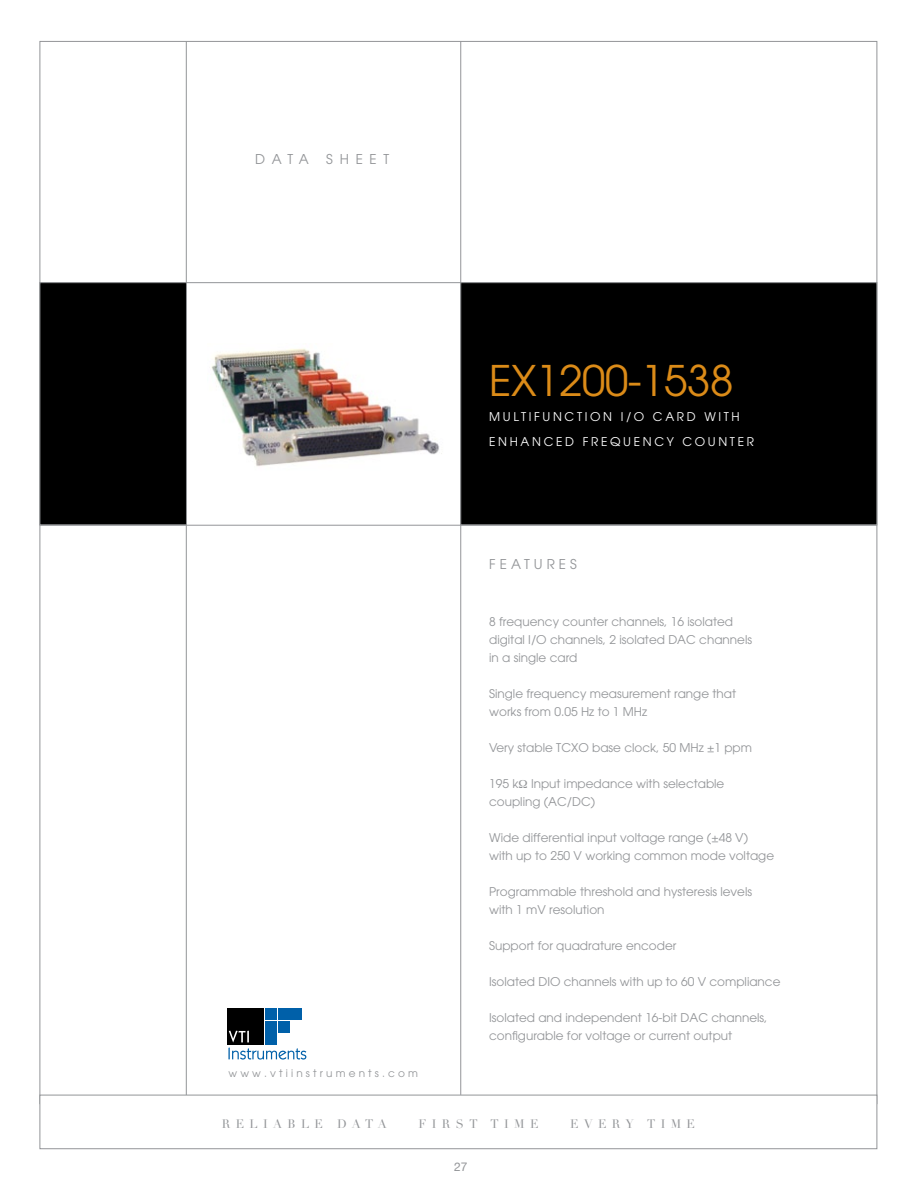
<style>
.page{position:relative;width:916px;height:1188px;background:#fff}
.page>*{position:absolute;margin:0;border:0;box-sizing:border-box;transform-origin:0 0}
.t1{font:42px "Avant Garde";letter-spacing:-.01em;color:#db8b18}
.t2{font:13.5px "Avant Garde";letter-spacing:.36em;color:#939598}
.t3{font:12px/18px "Avant Garde";color:#939598}
.t4{font:12px "Avant Garde";letter-spacing:.22em;color:#fff}
.t5{font:12px "Didot";letter-spacing:.45em;color:#939598}
.t6{font:12px "Helvetica Neue";color:#939598}
.t7{font:10.5px "Avant Garde";letter-spacing:.3em;color:#939598}
</style>
<div class="page">
<hr style="left:40px;top:282px;width:837px;height:1px;background:#939598">
<hr style="left:40px;top:525px;width:837px;height:1px;background:#939598">
<hr style="left:186px;top:41px;width:1px;height:1054px;background:#939598">
<hr style="left:460px;top:41px;width:1px;height:1053px;background:#939598">
<div style="left:40px;top:282px;width:147px;height:243px;background:#000;border:1px solid #939598"></div>
<div style="left:460px;top:282px;width:417px;height:243px;background:#000;border:1px solid #939598"></div>
<div style="left:227px;top:1008px;width:37px;height:37px;background:#000"></div>
<div style="left:265px;top:1008px;width:12px;height:11px;background:#0060a9"></div>
<div style="left:265px;top:1021px;width:12px;height:11px;background:#0060a9"></div>
<div style="left:278px;top:1008px;width:11px;height:11px;background:#0060a9"></div>
<div style="left:278px;top:1021px;width:11px;height:11px;background:#0060a9"></div>
<div style="left:291px;top:1008px;width:11px;height:11px;background:#0060a9"></div>
<svg style="left:228px;top:1030px;width:78px;height:29px"></svg>
<div style="left:40px;top:1094px;width:837px;height:54px;border:1px solid #939598"></div>
<img style="left:211px;top:348px;width:231px;height:118px">
<p class="t2" style="left:255px;top:151px;width:55px">d ata</p>
<p class="t2" style="left:326px;top:151px;width:12px">sh</p>
<p class="t2" style="left:356px;top:151px;width:34px">eet</p>
<p class="t7" style="left:228px;top:1067px;width:191px">www.vtiinstruments.com</p>
<h1 class="t1" style="left:489px;top:356px;width:245px">EX1200-1538</h1>
<p class="t4" style="left:489px;top:409px;width:41px">Mu ltifun</p>
<p class="t4" style="left:564px;top:409px;width:22px">ction</p>
<p class="t4" style="left:620px;top:409px;width:66px">I/O Card</p>
<p class="t4" style="left:704px;top:409px;width:22px">with</p>
<p class="t4" style="left:489px;top:434px;width:11px">Enh</p>
<p class="t4" style="left:520px;top:434px;width:174px">an ced fr equ en cy Count</p>
<p class="t4" style="left:737px;top:434px;width:14px">er</p>
<p class="t2" style="left:489px;top:556px;width:89px">FEA TURE S</p>
<p class="t3" style="left:489px;top:612px;width:264px">8 frequency counter channels, 16 isolated digital I/O channels, 2 isolated DAC channels in a single card</p>
<p class="t3" style="left:489px;top:684px;width:248px">Single frequency measurement range that works from 0.05 Hz to 1 MHz</p>
<p class="t3" style="left:489px;top:738px;width:264px">Very stable TCXO base clock, 50 MHz ±1 ppm</p>
<p class="t3" style="left:489px;top:774px;width:237px">195 k Input impedance with selectable coupling (AC/DC)</p>
<p class="t3" style="left:489px;top:828px;width:286px">Wide differential input voltage range (±48 V) with up to 250 V working common mode voltage</p>
<p class="t3" style="left:489px;top:882px;width:264px">Programmable threshold and hysteresis levels with 1 mV resolution</p>
<p class="t3" style="left:489px;top:936px;width:189px">Support for quadrature encoder</p>
<p class="t3" style="left:489px;top:972px;width:293px">Isolated DIO channels with up to 60 V compliance</p>
<p class="t3" style="left:489px;top:1008px;width:280px">Isolated and independent 16-bit DAC channels, configurable for voltage or current output</p>
<p class="t5" style="left:222px;top:1116px;width:166px">RELIABLE DATA</p>
<p class="t5" style="left:418px;top:1116px;width:122px">FIRST TIME</p>
<p class="t5" style="left:570px;top:1116px;width:126px">EVERY TIME</p>
<p class="t6" style="left:454px;top:1159px;width:15px">27</p>
</div>
